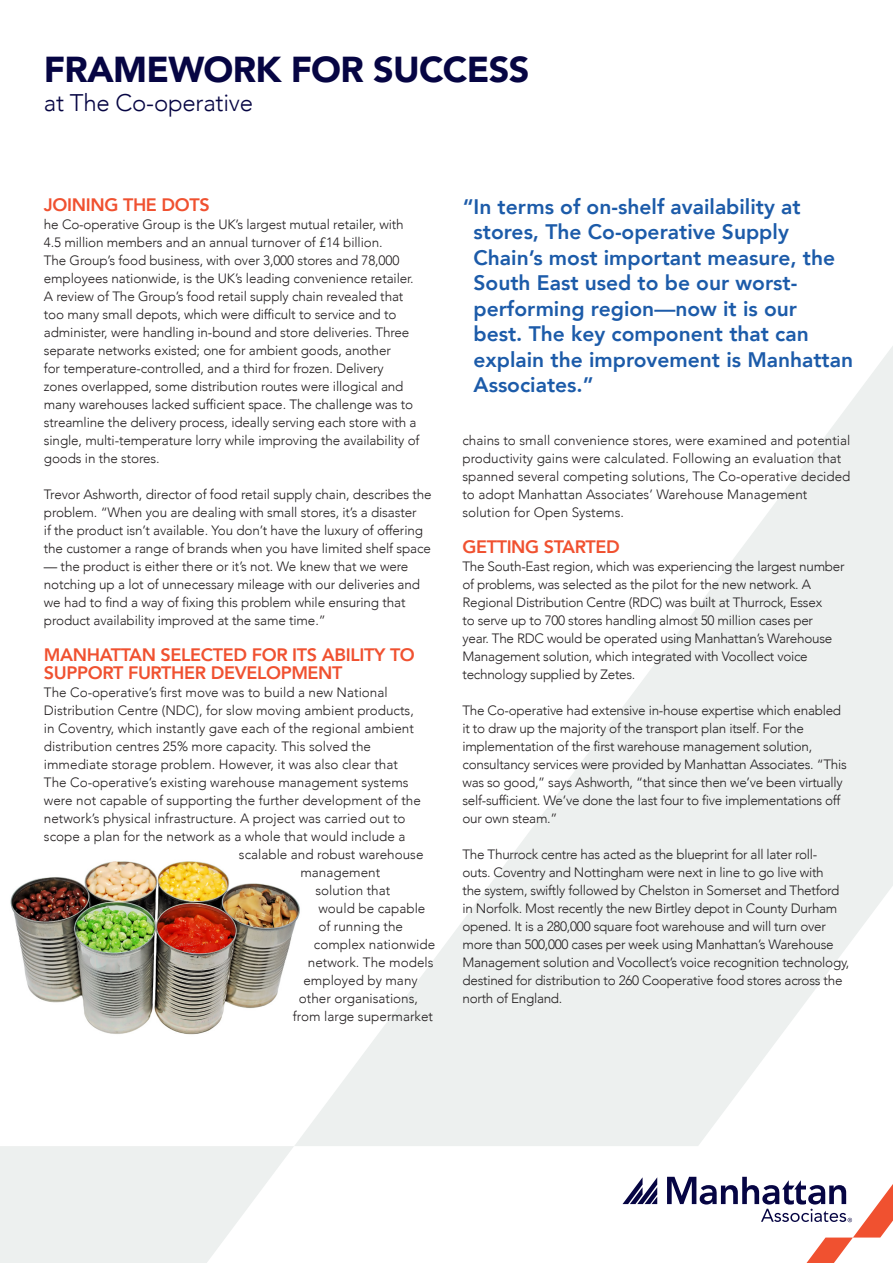
<style>
.page{position:relative;width:893px;height:1263px;background:#fff}
.page>*{position:absolute;margin:0;border:0;box-sizing:border-box;transform-origin:0 0}
.t1{font:900 36px "Avenir";letter-spacing:-.02em;color:#060543}
.t2{font:300 24px "Avenir";letter-spacing:-.01em;color:#060543}
.Blue_quote{font:800 21px/25.5px "Avenir";color:#1c5ba9}
.t3{font:800 18px/18px "Avenir";letter-spacing:-.02em;color:#f05130}
.t4{font:300 13.5px/18px "Avenir";letter-spacing:-.01em;color:#231f20}
</style>
<div class="page">
<svg style="left:0;top:1146px;width:294px;height:117px"></svg>
<svg style="left:295px;top:346px;width:598px;height:800px"></svg>
<svg style="left:622px;top:1177px;width:35px;height:27px"></svg>
<svg style="left:667px;top:1177px;width:226px;height:86px"></svg>
<img style="left:10px;top:832px;width:311px;height:216px">
<p class="t1" style="left:44px;top:39px;width:487px">FRAMEWORK FOR SUCCESS</p>
<p class="t2" style="left:44px;top:88px;width:211px">at The Co-operative</p>
<p class="t3" style="left:44px;top:196px;width:167px">JOINING THE DOTS</p>
<p class="t4" style="left:44px;top:215px;width:377px">he Co-operative Group is the UK’s largest mutual retailer, with 4.5 million members and an annual turnover of £14 billion.<br>The Group’s food business, with over 3,000 stores and 78,000 employees nationwide, is the UK’s leading convenience retailer.<br>A review of The Group’s food retail supply chain revealed that too many small depots, which were difficult to service and to administer, were handling in-bound and store deliveries. Three separate networks existed; one for ambient goods, another<br>for temperature-controlled, and a third for frozen. Delivery zones overlapped, some distribution routes were illogical and many warehouses lacked sufficient space. The challenge was to streamline the delivery process, ideally serving each store with a single, multi-temperature lorry while improving the availability of goods in the stores.</p>
<p class="t4" style="left:44px;top:485px;width:389px">Trevor Ashworth, director of food retail supply chain, describes the problem. “When you are dealing with small stores, it’s a disaster<br>if the product isn’t available. You don’t have the luxury of offering the customer a range of brands when you have limited shelf space</p>
<p class="t4" style="left:44px;top:557px;width:378px">— the product is either there or it’s not. We knew that we were notching up a lot of unnecessary mileage with our deliveries and we had to find a way of fixing this problem while ensuring that product availability improved at the same time.”</p>
<p class="t3" style="left:44px;top:646px;width:373px">MANHATTAN SELECTED FOR ITS ABILITY TO<br>SUPPORT FURTHER DEVELOPMENT</p>
<p class="t4" style="left:44px;top:683px;width:345px">The Co-operative’s first move was to build a new National</p>
<p class="t4" style="left:44px;top:701px;width:371px">Distribution Centre (NDC), for slow moving ambient products,</p>
<p class="t4" style="left:44px;top:719px;width:371px">in Coventry, which instantly gave each of the regional ambient</p>
<p class="t4" style="left:44px;top:737px;width:329px">distribution centres 25% more capacity. This solved the</p>
<p class="t4" style="left:44px;top:755px;width:355px">immediate storage problem. However, it was also clear that</p>
<p class="t4" style="left:44px;top:773px;width:366px">The Co-operative’s existing warehouse management systems</p>
<p class="t4" style="left:44px;top:791px;width:379px">were not capable of supporting the further development of the</p>
<p class="t4" style="left:44px;top:809px;width:363px">network’s physical infrastructure. A project was carried out to</p>
<p class="t4" style="left:44px;top:827px;width:363px">scope a plan for the network as a whole that would include a</p>
<p class="t4" style="left:239px;top:845px;width:186px">scalable and robust warehouse</p>
<p class="t4" style="left:300px;top:863px;width:81px">management</p>
<p class="t4" style="left:315px;top:881px;width:76px">solution that</p>
<p class="t4" style="left:318px;top:899px;width:109px">would be capable</p>
<p class="t4" style="left:318px;top:917px;width:86px">of running the</p>
<p class="t4" style="left:314px;top:935px;width:123px">complex nationwide</p>
<p class="t4" style="left:308px;top:953px;width:127px">network. The models</p>
<p class="t4" style="left:303px;top:971px;width:116px">employed by many</p>
<p class="t4" style="left:299px;top:989px;width:121px">other organisations,</p>
<p class="t4" style="left:293px;top:1007px;width:142px">from large supermarket</p>
<p class="Blue_quote" style="left:473px;top:194px;width:381px;text-indent:-11px">“In terms of on-shelf availability at stores, The Co-operative Supply<br>Chain’s most important measure, the<br>South East used to be our worst&shy;performing region—now it is our<br>best. The key component that can explain the improvement is Manhattan<br>Associates.”</p>
<p class="t4" style="left:462px;top:432px;width:389px">chains to small convenience stores, were examined and potential productivity gains were calculated. Following an evaluation that spanned several competing solutions, The Co-operative decided to adopt Manhattan Associates’ Warehouse Management solution for Open Systems.</p>
<p class="t3" style="left:462px;top:538px;width:159px">GETTING STARTED</p>
<p class="t4" style="left:462px;top:558px;width:384px">The South-East region, which was experiencing the largest number of problems, was selected as the pilot for the new network. A Regional Distribution Centre (RDC) was built at Thurrock, Essex<br>to serve up to 700 stores handling almost 50 million cases per<br>year. The RDC would be operated using Manhattan’s Warehouse Management solution, which integrated with Vocollect voice technology supplied by Zetes.</p>
<p class="t4" style="left:462px;top:702px;width:386px">The Co-operative had extensive in-house expertise which enabled it to draw up the majority of the transport plan itself. For the implementation of the first warehouse management solution, consultancy services were provided by Manhattan Associates. “This was so good,” says Ashworth, “that since then we’ve been virtually self-sufficient. We’ve done the last four to five implementations off our own steam.”</p>
<p class="t4" style="left:462px;top:846px;width:388px">The Thurrock centre has acted as the blueprint for all later roll-<br>outs. Coventry and Nottingham were next in line to go live with<br>the system, swiftly followed by Chelston in Somerset and Thetford in Norfolk. Most recently the new Birtley depot in County Durham opened. It is a 280,000 square foot warehouse and will turn over more than 500,000 cases per week using Manhattan’s Warehouse Management solution and Vocollect’s voice recognition technology, destined for distribution to 260 Cooperative food stores across the north of England.</p>
</div>
